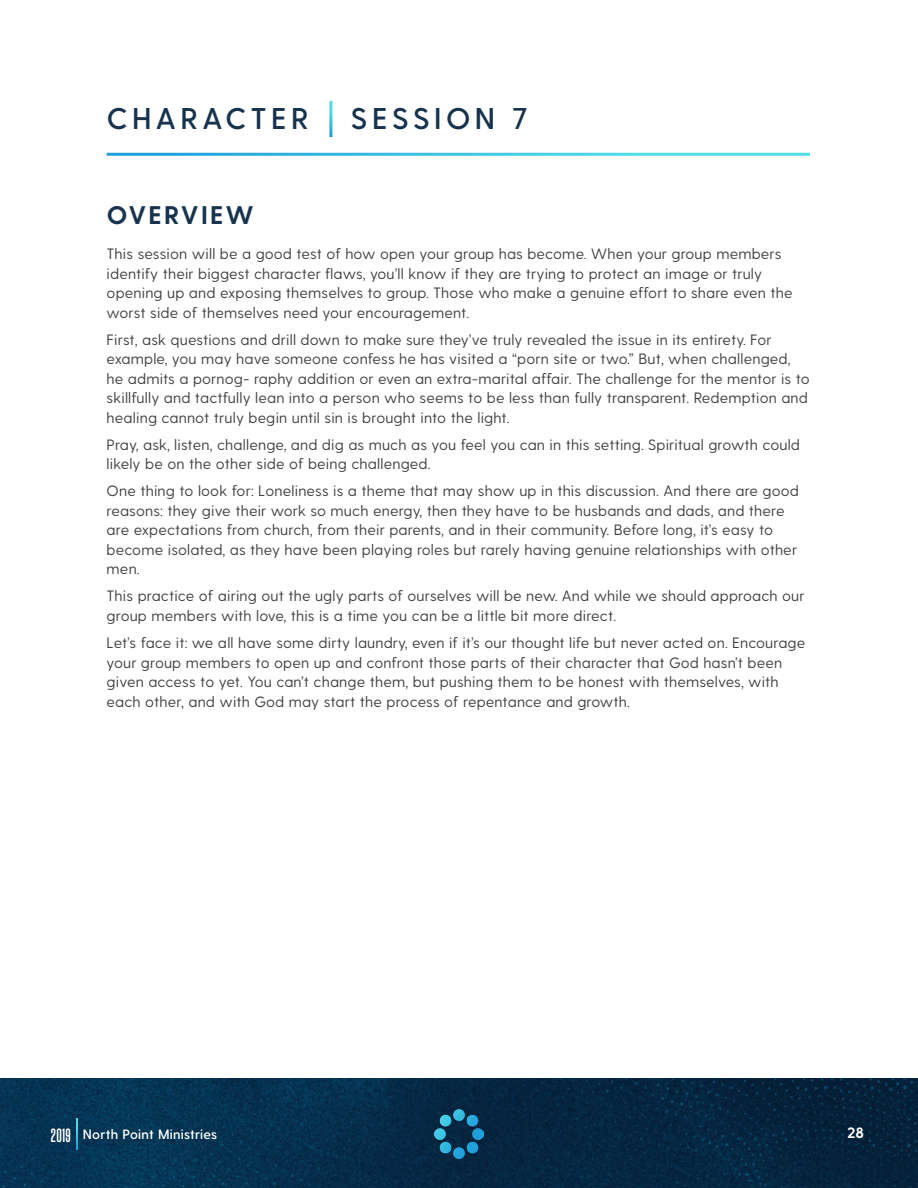
<style>
.page{position:relative;width:918px;height:1188px;background:#fff}
.page>*{position:absolute;margin:0;border:0;box-sizing:border-box;transform-origin:0 0}
.H1_Titles{font:600 30px "Greycliff CF";letter-spacing:.15em;color:#17334e}
.H2_Titles{font:700 25.5px "Greycliff CF";letter-spacing:.09em;color:#17334e}
.Body_Copy{font:15px/19.5px "Greycliff CF";letter-spacing:.01em;color:#414141}
.t1{font:700 15px "Greycliff CF";color:#fff}
.t2{font:600 13.5px "Greycliff CF";letter-spacing:.02em;color:#fff}
.s1{font-family:"Steelfish Rg";font-weight:700;font-size:16.5px}
</style>
<div class="page">
<img style="left:0;top:1079px;width:918px;height:109px">
<img style="left:435px;top:1110px;width:48px;height:48px">
<svg style="left:76px;top:1119px;width:1px;height:31px"></svg>
<p class="H1_Titles" style="left:107px;top:101px;width:203px">CHARACTER</p>
<p class="H1_Titles" style="left:351px;top:101px;width:178px">SESSION 7</p>
<p class="H2_Titles" style="left:107px;top:200px;width:149px">OVERVIEW</p>
<p class="Body_Copy" style="left:107px;top:245px;width:687px">This session will be a good test of how open your group has become. When your group members identify their biggest character flaws, you’ll know if they are trying to protect an image or truly opening up and exposing themselves to group. Those who make a genuine effort to share even the worst side of themselves need your encouragement.</p>
<p class="Body_Copy" style="left:107px;top:330px;width:705px">First, ask questions and drill down to make sure they’ve truly revealed the issue in its entirety. For example, you may have someone confess he has visited a “porn site or two.” But, when challenged, he admits a pornog- raphy addition or even an extra-marital affair. The challenge for the mentor is to skillfully and tactfully lean into a person who seems to be less than fully transparent. Redemption and healing cannot truly begin until sin is brought into the light.</p>
<p class="Body_Copy" style="left:107px;top:435px;width:695px">Pray, ask, listen, challenge, and dig as much as you feel you can in this setting. Spiritual growth could likely be on the other side of being challenged.</p>
<p class="Body_Copy" style="left:107px;top:482px;width:694px">One thing to look for: Loneliness is a theme that may show up in this discussion. And there are good reasons: they give their work so much energy, then they have to be husbands and dads, and there are expectations from church, from their parents, and in their community. Before long, it’s easy to become isolated, as they have been playing roles but rarely having genuine relationships with other men.</p>
<p class="Body_Copy" style="left:107px;top:587px;width:699px">This practice of airing out the ugly parts of ourselves will be new. And while we should approach our group members with love, this is a time you can be a little bit more direct.</p>
<p class="Body_Copy" style="left:107px;top:633px;width:700px">Let’s face it: we all have some dirty laundry, even if it’s our thought life but never acted on. Encourage your group members to open up and confront those parts of their character that God hasn’t been given access to yet. You can’t change them, but pushing them to be honest with themselves, with each other, and with God may start the process of repentance and growth.</p>
<p class="t2" style="left:51px;top:1127px;width:168px"><span class="s1">2019</span> North Point Ministries</p>
<p class="t1" style="left:847px;top:1124px;width:18px">28</p>
</div>
